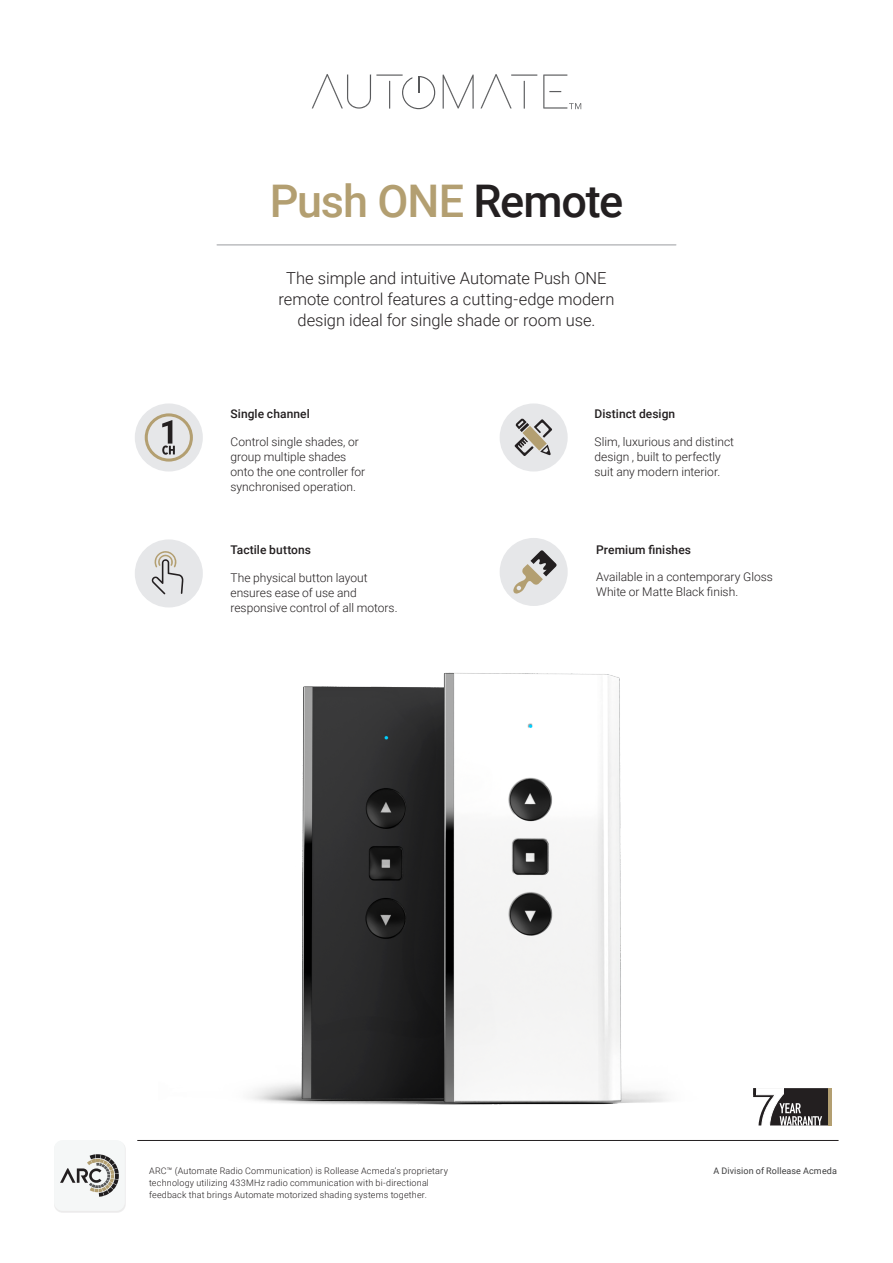
<style>
.page{position:relative;width:893px;height:1263px;background:#fff}
.page>*{position:absolute;margin:0;border:0;box-sizing:border-box;transform-origin:0 0}
.t1{font:500 45px "Roboto";letter-spacing:-.025em;color:#b39f71}
.Body_-_11_pt{font:300 16.5px/21px "Roboto";letter-spacing:-.005em;color:#231f20;text-align:center}
.Features_-_Body{font:300 12px/15px "Roboto";color:#231f20}
.Features_-_Heading{font:500 12px "Roboto";letter-spacing:.005em;color:#231f20}
.t2{font:300 9px/12px "Roboto";letter-spacing:.02em;color:#231f20}
.t3{font:9px "Roboto";letter-spacing:.015em;color:#3e3e3f}
.s1{color:#231f20}
</style>
<div class="page">
<svg style="left:443px;top:74px;width:31px;height:35px"></svg>
<svg style="left:481px;top:74px;width:56px;height:35px"></svg>
<svg style="left:312px;top:74px;width:123px;height:35px"></svg>
<svg style="left:543px;top:75px;width:38px;height:34px"></svg>
<hr style="left:137px;top:1140px;width:701px;height:1px;background:#231f20">
<img style="left:250px;top:672px;width:512px;height:454px">
<div style="left:135px;top:403px;width:68px;height:68px;background:#e6e7e9;border-radius:50%"></div>
<svg style="left:145px;top:413px;width:48px;height:49px"></svg>
<div style="left:54px;top:1141px;width:71px;height:72px;background:#231f20;opacity:.09"></div>
<div style="left:54px;top:1140px;width:71px;height:71px;background:#f5f7f7;border-radius:9px"></div>
<svg style="left:60px;top:1154px;width:59px;height:43px"></svg>
<div style="left:135px;top:539px;width:68px;height:68px;background:#e6e7e9;border-radius:50%"></div>
<svg style="left:151px;top:551px;width:33px;height:43px"></svg>
<div style="left:500px;top:538px;width:68px;height:68px;background:#e6e7e9;border-radius:50%"></div>
<svg style="left:513px;top:550px;width:44px;height:44px"></svg>
<div style="left:500px;top:403px;width:68px;height:68px;background:#e6e7e9;border-radius:50%"></div>
<svg style="left:514px;top:418px;width:38px;height:38px"></svg>
<svg style="left:520px;top:423px;width:9px;height:9px"></svg>
<hr style="left:217px;top:244px;width:459px;height:2px;background:#bcbdc0">
<svg style="left:753px;top:1088px;width:75px;height:37px"></svg>
<hr style="left:828px;top:1088px;width:3px;height:37px;background:#b39f71">
<h1 class="t1" style="left:270px;top:170px;width:355px">Push ONE <span class="s1">Remote</span></h1>
<p class="Body_-_11_pt" style="left:279px;top:267px;width:337px">The simple and intuitive Automate Push ONE remote control features a cutting-edge modern design ideal for single shade or room use.</p>
<p class="Features_-_Heading" style="left:230px;top:406px;width:81px">Single channel</p>
<p class="Features_-_Heading" style="left:594px;top:406px;width:82px">Distinct design</p>
<p class="Features_-_Body" style="left:230px;top:433px;width:136px">Control single shades, or group multiple shades onto the one controller for synchronised operation.</p>
<p class="Features_-_Body" style="left:594px;top:433px;width:141px">Slim, luxurious and distinct design , built to perfectly suit any modern interior.</p>
<p class="Features_-_Heading" style="left:230px;top:541px;width:82px">Tactile buttons</p>
<p class="Features_-_Heading" style="left:596px;top:541px;width:96px">Premium finishes</p>
<p class="Features_-_Body" style="left:230px;top:570px;width:169px">The physical button layout ensures ease of use and responsive control of all motors.</p>
<p class="Features_-_Body" style="left:596px;top:569px;width:178px">Available in a contemporary Gloss<br>White or Matte Black finish.</p>
<p class="t2" style="left:149px;top:1165px;width:300px">ARC™ (Automate Radio Communication) is Rollease Acmeda’s proprietary</p>
<p class="t3" style="left:713px;top:1165px;width:125px">A Division of Rollease Acmeda</p>
<p class="t2" style="left:149px;top:1177px;width:281px">technology utilizing 433MHz radio communication with bi-directional feedback that brings Automate motorized shading systems together.</p>
</div>
